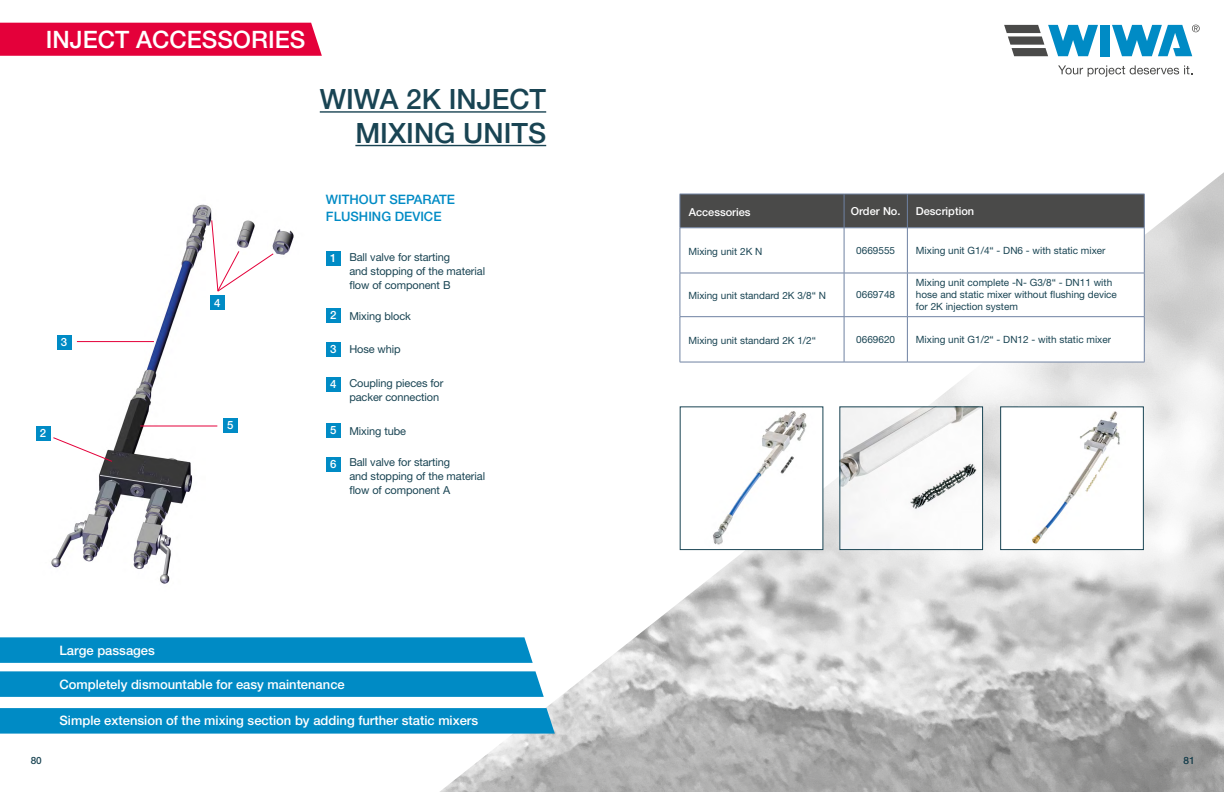
<style>
.page{position:relative;width:1224px;height:792px;background:#fff}
.page>*{position:absolute;margin:0;border:0;box-sizing:border-box;transform-origin:0 0}
.t1{font:500 28px/33.6px "Helvetica Neue LT Std";color:#194453;text-align:right}
.t2{font:500 24px "Helvetica Neue LT Std";color:#fff}
.t3{font:500 13px "Helvetica Neue LT Std";color:#fff}
.t4{font:500 13px/17px "Helvetica Neue LT Std";color:#008bc5}
.t5{font:500 11.4px "Helvetica Neue LT Std";color:#fff}
.t6{font:11px/14px "Helvetica Neue LT Std";letter-spacing:-.01em;color:#194453}
.Tabellentext{font:500 11px "Helvetica Neue LT Std";color:#fff}
.t7{font:10px/12px "Helvetica Neue LT Std";color:#194453}
.t8{font:500 10px "Helvetica Neue LT Std";color:#194453}
</style>
<div class="page">
<svg style="left:1058px;top:65px;width:134px;height:12px"></svg>
<div style="left:1100px;top:25px;width:10px;height:31px;background:#008bc5"></div>
<svg style="left:1004px;top:25px;width:94px;height:31px"></svg>
<svg style="left:1112px;top:25px;width:88px;height:31px"></svg>
<div style="left:0;top:23px;width:322px;height:33px;background:#e4003a"></div>
<img style="left:440px;top:172px;width:784px;height:620px">
<svg style="left:0;top:637px;width:533px;height:26px;background:#068ec6"></svg>
<svg style="left:0;top:671px;width:544px;height:26px;background:#068ec6"></svg>
<svg style="left:0;top:708px;width:555px;height:26px;background:#058dc6"></svg>
<img style="left:50px;top:204px;width:244px;height:380px">
<hr style="left:320px;top:111px;width:226px;height:2px;background:#194453">
<hr style="left:355px;top:145px;width:191px;height:1px;background:#194453">
<div style="left:57px;top:335px;width:14px;height:14px;background:#008bc5"></div>
<div style="left:36px;top:426px;width:14px;height:15px;background:#008bc5"></div>
<svg style="left:52px;top:436px;width:61px;height:27px"></svg>
<hr style="left:140px;top:426px;width:77px;height:1px;background:#e4003a">
<div style="left:223px;top:418px;width:15px;height:15px;background:#008bc5"></div>
<div style="left:326px;top:251px;width:14px;height:15px;background:#008bc5"></div>
<div style="left:326px;top:308px;width:14px;height:14px;background:#008bc5"></div>
<div style="left:326px;top:342px;width:14px;height:15px;background:#008bc5"></div>
<div style="left:326px;top:377px;width:14px;height:14px;background:#008bc5"></div>
<div style="left:326px;top:424px;width:14px;height:14px;background:#008bc5"></div>
<div style="left:326px;top:457px;width:14px;height:14px;background:#008bc5"></div>
<hr style="left:77px;top:341px;width:77px;height:1px;background:#e4003a">
<div style="left:210px;top:296px;width:14px;height:14px;background:#008bc5"></div>
<svg style="left:211px;top:219px;width:64px;height:74px"></svg>
<div style="left:680px;top:407px;width:143px;height:143px;background:#fff"></div>
<img style="left:713px;top:411px;width:94px;height:134px">
<img style="left:841px;top:408px;width:140px;height:140px">
<div style="left:839px;top:406px;width:144px;height:144px;border:1px solid #194453"></div>
<div style="left:1001px;top:407px;width:142px;height:143px;background:#fff"></div>
<img style="left:1032px;top:411px;width:88px;height:133px">
<div style="left:1000px;top:406px;width:144px;height:144px;border:1px solid #194453"></div>
<div style="left:681px;top:195px;width:463px;height:33px;background:#4a4a49"></div>
<svg style="left:681px;top:229px;width:463px;height:133px"></svg>
<hr style="left:680px;top:194px;width:164px;height:1px;background:#6f82a2">
<hr style="left:680px;top:194px;width:1px;height:34px;background:#6f82a2">
<hr style="left:844px;top:194px;width:63px;height:1px;background:#6f82a2">
<hr style="left:844px;top:194px;width:1px;height:34px;background:#6f82a2">
<hr style="left:907px;top:194px;width:238px;height:1px;background:#6f82a2">
<hr style="left:907px;top:194px;width:1px;height:34px;background:#6f82a2">
<hr style="left:1144px;top:194px;width:1px;height:34px;background:#6f82a2">
<hr style="left:680px;top:228px;width:164px;height:1px;background:#6f82a2">
<hr style="left:680px;top:228px;width:1px;height:45px;background:#6f82a2">
<hr style="left:844px;top:228px;width:63px;height:1px;background:#6f82a2">
<hr style="left:844px;top:228px;width:1px;height:45px;background:#6f82a2">
<hr style="left:907px;top:228px;width:238px;height:1px;background:#6f82a2">
<hr style="left:907px;top:228px;width:1px;height:45px;background:#6f82a2">
<hr style="left:1144px;top:228px;width:1px;height:45px;background:#6f82a2">
<hr style="left:680px;top:273px;width:164px;height:1px;background:#6f82a2">
<hr style="left:680px;top:273px;width:1px;height:43px;background:#6f82a2">
<hr style="left:844px;top:273px;width:63px;height:1px;background:#6f82a2">
<hr style="left:844px;top:273px;width:1px;height:43px;background:#6f82a2">
<hr style="left:907px;top:273px;width:238px;height:1px;background:#6f82a2">
<hr style="left:907px;top:273px;width:1px;height:43px;background:#6f82a2">
<hr style="left:1144px;top:273px;width:1px;height:43px;background:#6f82a2">
<hr style="left:680px;top:316px;width:164px;height:1px;background:#6f82a2">
<hr style="left:680px;top:317px;width:1px;height:45px;background:#6f82a2">
<hr style="left:844px;top:316px;width:63px;height:1px;background:#6f82a2">
<hr style="left:844px;top:317px;width:1px;height:45px;background:#6f82a2">
<hr style="left:907px;top:316px;width:238px;height:1px;background:#6f82a2">
<hr style="left:907px;top:317px;width:1px;height:45px;background:#6f82a2">
<hr style="left:1144px;top:317px;width:1px;height:45px;background:#6f82a2">
<hr style="left:680px;top:362px;width:164px;height:1px;background:#6f82a2">
<hr style="left:844px;top:362px;width:63px;height:1px;background:#6f82a2">
<hr style="left:907px;top:362px;width:238px;height:1px;background:#6f82a2">
<p class="t2" style="left:46px;top:25px;width:261px">INJECT ACCESSORIES</p>
<p class="t1" style="left:320px;top:82px;width:228px">WIWA 2K INJECT<br>MIXING UNITS</p>
<p class="t5" style="left:61px;top:335px;width:8px">3</p>
<p class="t5" style="left:40px;top:426px;width:8px">2</p>
<p class="t5" style="left:214px;top:296px;width:8px">4</p>
<p class="t5" style="left:227px;top:418px;width:8px">5</p>
<p class="t4" style="left:326px;top:191px;width:131px">WITHOUT SEPARATE<br>FLUSHING DEVICE</p>
<p class="t5" style="left:330px;top:251px;width:8px">1</p>
<p class="t6" style="left:349px;top:250px;width:137px">Ball valve for starting<br>and stopping of the material flow of component B</p>
<p class="t6" style="left:349px;top:308px;width:63px">Mixing block</p>
<p class="t6" style="left:349px;top:342px;width:53px">Hose whip</p>
<p class="t6" style="left:349px;top:376px;width:96px">Coupling pieces for packer connection</p>
<p class="t6" style="left:349px;top:423px;width:58px">Mixing tube</p>
<p class="t6" style="left:349px;top:454px;width:137px">Ball valve for starting<br>and stopping of the material flow of component A</p>
<p class="t5" style="left:330px;top:308px;width:8px">2</p>
<p class="t5" style="left:330px;top:342px;width:8px">3</p>
<p class="t5" style="left:330px;top:377px;width:8px">4</p>
<p class="t5" style="left:330px;top:424px;width:8px">5</p>
<p class="t5" style="left:330px;top:457px;width:8px">6</p>
<p class="t3" style="left:60px;top:642px;width:97px">Large passages</p>
<p class="t3" style="left:60px;top:676px;width:287px">Completely dismountable for easy maintenance</p>
<p class="t3" style="left:60px;top:713px;width:420px">Simple extension of the mixing section by adding further static mixers</p>
<p class="Tabellentext" style="left:689px;top:205px;width:63px">Accessories</p>
<p class="Tabellentext" style="left:851px;top:204px;width:51px">Order No.</p>
<p class="Tabellentext" style="left:916px;top:204px;width:60px">Description</p>
<p class="t7" style="left:688px;top:245px;width:75px">Mixing unit 2K N</p>
<p class="t7" style="left:856px;top:244px;width:40px">0669555</p>
<p class="t7" style="left:916px;top:244px;width:191px">Mixing unit G1/4“ - DN6 - with static mixer</p>
<p class="t7" style="left:688px;top:289px;width:139px">Mixing unit standard 2K 3/8“ N</p>
<p class="t7" style="left:856px;top:289px;width:40px">0669748</p>
<p class="t7" style="left:916px;top:277px;width:203px">Mixing unit complete -N- G3/8“ - DN11 with hose and static mixer without flushing device for 2K injection system</p>
<p class="t7" style="left:688px;top:334px;width:129px">Mixing unit standard 2K 1/2“</p>
<p class="t7" style="left:856px;top:333px;width:40px">0669620</p>
<p class="t7" style="left:916px;top:333px;width:197px">Mixing unit G1/2“ - DN12 - with static mixer</p>
<p class="t8" style="left:31px;top:754px;width:13px">80</p>
<p class="t7" style="left:1184px;top:754px;width:13px">81</p>
</div>
